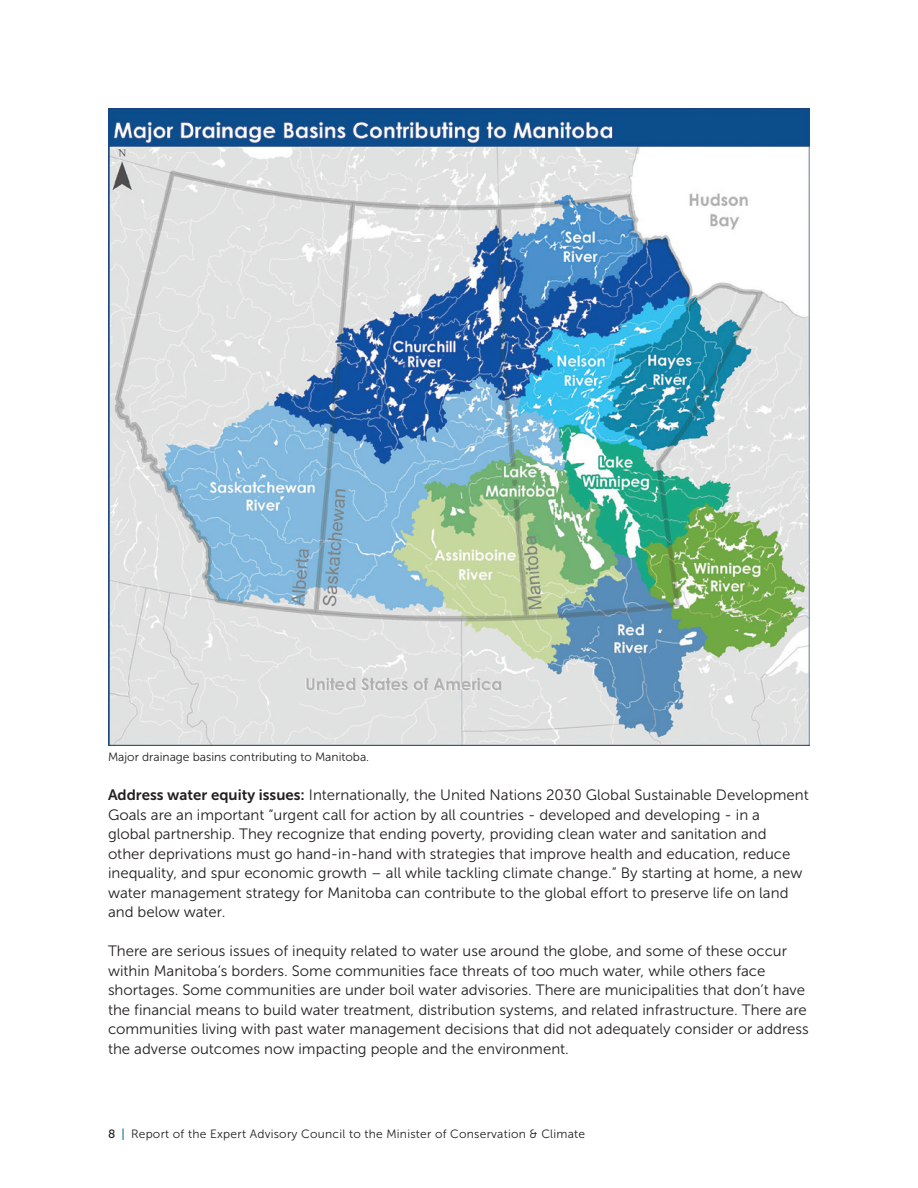
<style>
.page{position:relative;width:918px;height:1188px;background:#fff}
.page>*{position:absolute;margin:0;border:0;box-sizing:border-box;transform-origin:0 0}
.body{font:15px/19.5px "Museo Sans 300";color:#231f20}
.t1{font:12px "Museo Sans 300";letter-spacing:.02em;color:#231f20}
.t2{font:12px "Museo Sans 300";color:#231f20}
.s1{font-family:"Museo Sans 700"}
.s2{font-family:"Museo Sans 500"}
.s3{font-family:"Museo Sans 500";color:#01708a}
</style>
<div class="page">
<img style="left:108px;top:108px;width:702px;height:637px">
<p class="t2" style="left:108px;top:750px;width:263px">Major drainage basins contributing to Manitoba.</p>
<p class="body" style="left:108px;top:786px;width:702px"><span class="s1">Address water equity issues:</span> Internationally, the United Nations 2030 Global Sustainable Development Goals are an important “urgent call for action by all countries - developed and developing - in a<br>global partnership. They recognize that ending poverty, providing clean water and sanitation and<br>other deprivations must go hand-in-hand with strategies that improve health and education, reduce inequality, and spur economic growth – all while tackling climate change.” By starting at home, a new water management strategy for Manitoba can contribute to the global effort to preserve life on land and below water.</p>
<p class="body" style="left:108px;top:942px;width:702px">There are serious issues of inequity related to water use around the globe, and some of these occur within Manitoba’s borders. Some communities face threats of too much water, while others face shortages. Some communities are under boil water advisories. There are municipalities that don’t have the financial means to build water treatment, distribution systems, and related infrastructure. There are communities living with past water management decisions that did not adequately consider or address the adverse outcomes now impacting people and the environment.</p>
<p class="t1" style="left:108px;top:1127px;width:479px"><span class="s2">8</span> <span class="s3">|</span> Report of the Expert Advisory Council to the Minister of Conservation &amp; Climate</p>
</div>
